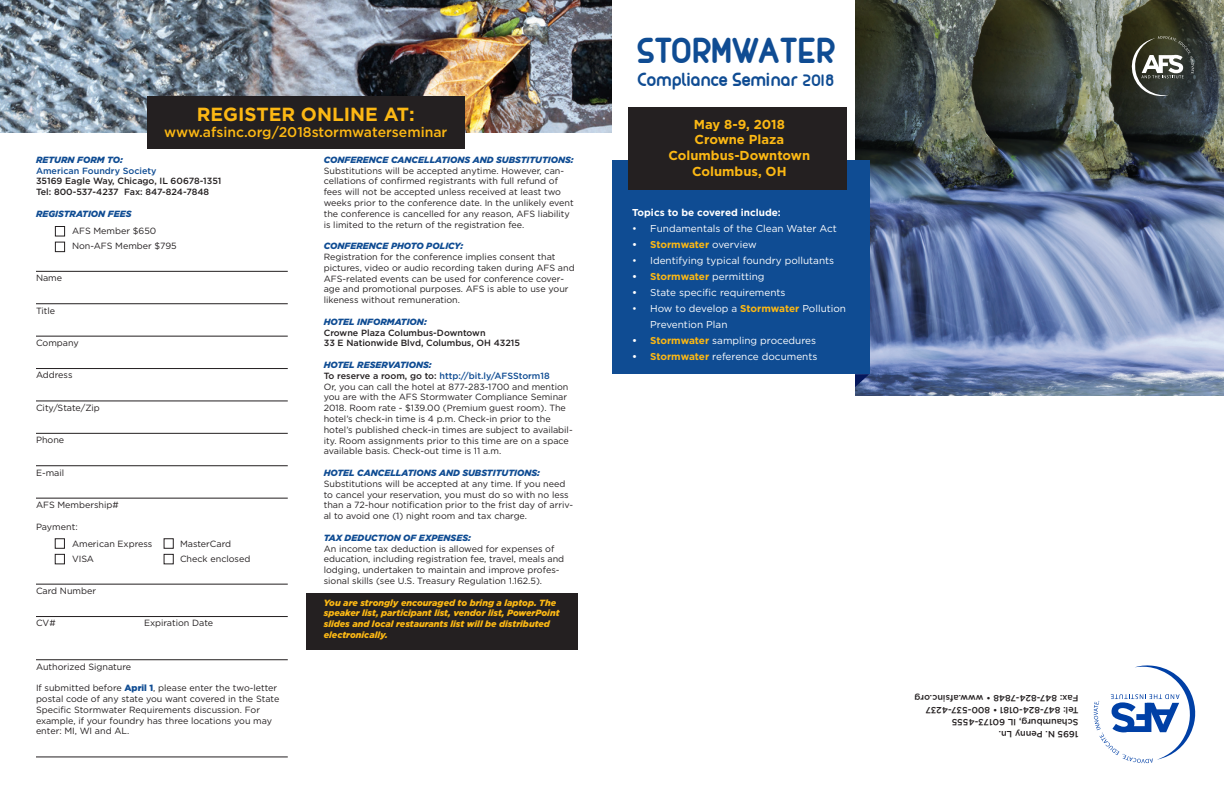
<style>
.page{position:relative;width:1224px;height:792px;background:#fff}
.page>*{position:absolute;margin:0;border:0;box-sizing:border-box;transform-origin:0 0}
.t1{font:39px "MAXWELLBOLD";color:#0f4c93}
.t2{font:20.6px "MAXWELLBOLD";color:#0f4c93}
.t3{font:700 19px "Gotham";color:#fcb814}
.t4{font:500 14px "Gotham";color:#fcb814}
.t5{font:700 13px/15.6px "Gotham";color:#fcb814;text-align:center}
.t6{font:10px/16px "Gotham";color:#fff}
.t7{font:700 10px "Gotham";letter-spacing:-.005em;color:#fcb814}
.t8{font:700 10px "Gotham";color:#fff}
.t9{font:9px/10.8px "Gotham";color:#231f20}
.t10{font:500 9px/10.8px "Gotham";color:#231f20}
.t11{font:italic 900 9px "Gotham";color:#0f4c93}
.t12{font:italic 900 9px/10.8px "Gotham";color:#fcb814}
.t13{font:500 9px "Gotham";color:#0f4c93}
.s1{color:#0f4c93}
.s2{font-weight:900;color:#0f4c93}
.s3{color:#231f20}
.s4{color:#fff}
.s5{font-weight:400;color:#fff}
.s6{font-weight:700}
.s7{font-weight:700;color:#fcb814}
</style>
<div class="page">
<div style="left:306px;top:593px;width:271px;height:57px;background:#242021"></div>
<img style="left:854px;top:0;width:370px;height:396px">
<svg style="left:854px;top:374px;width:15px;height:18px"></svg>
<div style="left:612px;top:161px;width:257px;height:213px;background:#0f4c93"></div>
<div style="left:628px;top:107px;width:219px;height:83px;background:#242021"></div>
<img style="left:0;top:0;width:612px;height:132px">
<hr style="left:36px;top:271px;width:252px;height:1px;background:#231f20">
<hr style="left:36px;top:304px;width:252px;height:1px;background:#231f20">
<hr style="left:36px;top:336px;width:252px;height:1px;background:#231f20">
<hr style="left:36px;top:368px;width:252px;height:1px;background:#231f20">
<hr style="left:36px;top:401px;width:252px;height:1px;background:#231f20">
<hr style="left:36px;top:433px;width:252px;height:1px;background:#231f20">
<hr style="left:36px;top:466px;width:252px;height:1px;background:#231f20">
<hr style="left:36px;top:498px;width:252px;height:1px;background:#231f20">
<hr style="left:36px;top:584px;width:252px;height:1px;background:#231f20">
<hr style="left:36px;top:616px;width:252px;height:1px;background:#231f20">
<hr style="left:36px;top:660px;width:252px;height:1px;background:#231f20">
<hr style="left:36px;top:757px;width:252px;height:1px;background:#231f20">
<div style="left:147px;top:96px;width:318px;height:53px;background:#242021"></div>
<svg style="left:1131px;top:36px;width:63px;height:60px;background:#56594f"></svg>
<div style="left:55px;top:226px;width:10px;height:11px;border:1px solid #231f20"></div>
<div style="left:55px;top:242px;width:10px;height:10px;border:1px solid #231f20"></div>
<div style="left:55px;top:538px;width:10px;height:11px;border:1px solid #231f20"></div>
<div style="left:55px;top:554px;width:10px;height:10px;border:1px solid #231f20"></div>
<div style="left:164px;top:538px;width:10px;height:11px;border:1px solid #231f20"></div>
<div style="left:164px;top:554px;width:10px;height:10px;border:1px solid #231f20"></div>
<svg style="left:1094px;top:665px;width:101px;height:98px"></svg>
<p class="t3" style="left:197px;top:102px;width:219px">REGISTER ONLINE AT:</p>
<p class="t4" style="left:164px;top:124px;width:285px">www.afsinc.org/2018stormwaterseminar</p>
<p class="t11" style="left:36px;top:153px;width:88px">RETURN FORM TO:</p>
<p class="t10" style="left:36px;top:165px;width:187px"><span class="s1">American Foundry Society<br></span>35169 Eagle Way, Chicago, IL 60678-1351</p>
<p class="t10" style="left:36px;top:187px;width:175px">Tel: 800-537-4237 Fax: 847-824-7848</p>
<p class="t11" style="left:36px;top:207px;width:97px">REGISTRATION FEES</p>
<p class="t9" style="left:72px;top:225px;width:86px">AFS Member $650</p>
<p class="t9" style="left:72px;top:240px;width:106px">Non-AFS Member $795</p>
<p class="t9" style="left:36px;top:273px;width:28px">Name</p>
<p class="t9" style="left:36px;top:305px;width:21px">Title</p>
<p class="t9" style="left:36px;top:337px;width:44px">Company</p>
<p class="t9" style="left:36px;top:370px;width:38px">Address</p>
<p class="t9" style="left:36px;top:402px;width:65px">City/State/Zip</p>
<p class="t9" style="left:36px;top:435px;width:30px">Phone</p>
<p class="t9" style="left:36px;top:467px;width:30px">E-mail</p>
<p class="t9" style="left:36px;top:499px;width:84px">AFS Membership#</p>
<p class="t9" style="left:36px;top:521px;width:43px">Payment:</p>
<p class="t9" style="left:72px;top:538px;width:82px">American Express</p>
<p class="t9" style="left:180px;top:538px;width:53px">MasterCard</p>
<p class="t9" style="left:72px;top:553px;width:24px">VISA</p>
<p class="t9" style="left:180px;top:553px;width:72px">Check enclosed</p>
<p class="t9" style="left:36px;top:585px;width:62px">Card Number</p>
<p class="t9" style="left:36px;top:618px;width:21px">CV#</p>
<p class="t9" style="left:144px;top:618px;width:71px">Expiration Date</p>
<p class="t9" style="left:36px;top:661px;width:97px">Authorized Signature</p>
<p class="t9" style="left:36px;top:683px;width:245px">If submitted before <span class="s2">April 1</span>, please enter the two-letter postal code of any state you want covered in the State Specific Stormwater Requirements discussion. For example, if your foundry has three locations you may enter: MI, WI and AL.</p>
<p class="t11" style="left:324px;top:153px;width:251px">CONFERENCE CANCELLATIONS AND SUBSTITUTIONS:</p>
<p class="t9" style="left:324px;top:165px;width:252px">Substitutions will be accepted anytime. However, can&shy;cellations of confirmed registrants with full refund of fees will not be accepted unless received at least two weeks prior to the conference date. In the unlikely event the conference is cancelled for any reason, AFS liability is limited to the return of the registration fee.</p>
<p class="t11" style="left:324px;top:240px;width:141px">CONFERENCE PHOTO POLICY:</p>
<p class="t9" style="left:324px;top:251px;width:252px">Registration for the conference implies consent that pictures, video or audio recording taken during AFS and AFS-related events can be used for conference cover&shy;age and promotional purposes. AFS is able to use your likeness without remuneration.</p>
<p class="t11" style="left:324px;top:315px;width:105px">HOTEL INFORMATION:</p>
<p class="t10" style="left:324px;top:327px;width:163px">Crowne Plaza Columbus-Downtown</p>
<p class="t10" style="left:324px;top:338px;width:198px">33 E Nationwide Blvd, Columbus, OH 43215</p>
<p class="t11" style="left:324px;top:359px;width:109px">HOTEL RESERVATIONS:</p>
<p class="t13" style="left:324px;top:370px;width:227px"><span class="s3">To reserve a room, go to:</span> http://bit.ly/AFSStorm18</p>
<p class="t9" style="left:324px;top:381px;width:250px">Or, you can call the hotel at 877-283-1700 and mention you are with the AFS Stormwater Compliance Seminar 2018. Room rate - $139.00 (Premium guest room). The hotel’s check-in time is 4 p.m. Check-in prior to the hotel’s published check-in times are subject to availabil&shy;ity. Room assignments prior to this time are on a space available basis. Check-out time is 11 a.m.</p>
<p class="t11" style="left:324px;top:467px;width:218px">HOTEL CANCELLATIONS AND SUBSTITUTIONS:</p>
<p class="t9" style="left:324px;top:478px;width:251px">Substitutions will be accepted at any time. If you need to cancel your reservation, you must do so with no less than a 72-hour notification prior to the frist day of arriv&shy;al to avoid one (1) night room and tax charge.</p>
<p class="t11" style="left:324px;top:531px;width:149px">TAX DEDUCTION OF EXPENSES:</p>
<p class="t9" style="left:324px;top:543px;width:242px">An income tax deduction is allowed for expenses of education, including registration fee, travel, meals and lodging, undertaken to maintain and improve profes&shy;sional skills (see U.S. Treasury Regulation 1.162.5).</p>
<p class="t12" style="left:324px;top:597px;width:237px">You are strongly encouraged to bring a laptop. The speaker list, participant list, vendor list, PowerPoint slides and local restaurants list will be distributed</p>
<p class="t12" style="left:324px;top:629px;width:65px">electronically.</p>
<p class="t1" style="left:636px;top:31px;width:200px">STORMWATER</p>
<p class="t2" style="left:638px;top:69px;width:198px">Compliance Seminar 2018</p>
<p class="t5" style="left:694px;top:116px;width:93px">May 8-9, 2018</p>
<p class="t5" style="left:695px;top:132px;width:91px">Crowne Plaza</p>
<p class="t5" style="left:668px;top:148px;width:143px">Columbus-Downtown<br>Columbus, OH</p>
<p class="t8" style="left:632px;top:207px;width:150px">Topics to be covered include:</p>
<p class="t6" style="left:632px;top:221px;width:206px">• Fundamentals of the Clean Water Act</p>
<p class="t7" style="left:632px;top:239px;width:126px"><span class="s4">•</span> Stormwater <span class="s5">overview</span></p>
<p class="t6" style="left:632px;top:253px;width:204px">• Identifying typical foundry pollutants</p>
<p class="t7" style="left:632px;top:271px;width:134px"><span class="s4">•</span> Stormwater <span class="s5">permitting</span></p>
<p class="t6" style="left:632px;top:285px;width:155px"><span class="s6">•</span> State specific requirements</p>
<p class="t6" style="left:650px;top:301px;width:197px;text-indent:-18px">• How to develop a <span class="s7">Stormwater</span> Pollution<br>Prevention Plan</p>
<p class="t6" style="left:632px;top:333px;width:186px"><span class="s6">•</span> <span class="s7">Stormwater</span> sampling procedures</p>
<p class="t6" style="left:632px;top:349px;width:187px"><span class="s6">•</span> <span class="s7">Stormwater</span> reference documents</p>
<p class="t10" style="left:1079px;top:704px;width:166px;rotate:-180deg">Fax: 847-824-7848 • www.afsinc.org</p>
<p class="t10" style="left:1079px;top:716px;width:155px;rotate:-180deg">Tel: 847-824-0181 • 800-537-4237</p>
<p class="t10" style="left:1079px;top:728px;width:128px;rotate:-180deg">Schaumburg, IL 60173-4555</p>
<p class="t10" style="left:1079px;top:740px;width:81px;rotate:-180deg">1695 N. Penny Ln.</p>
</div>
